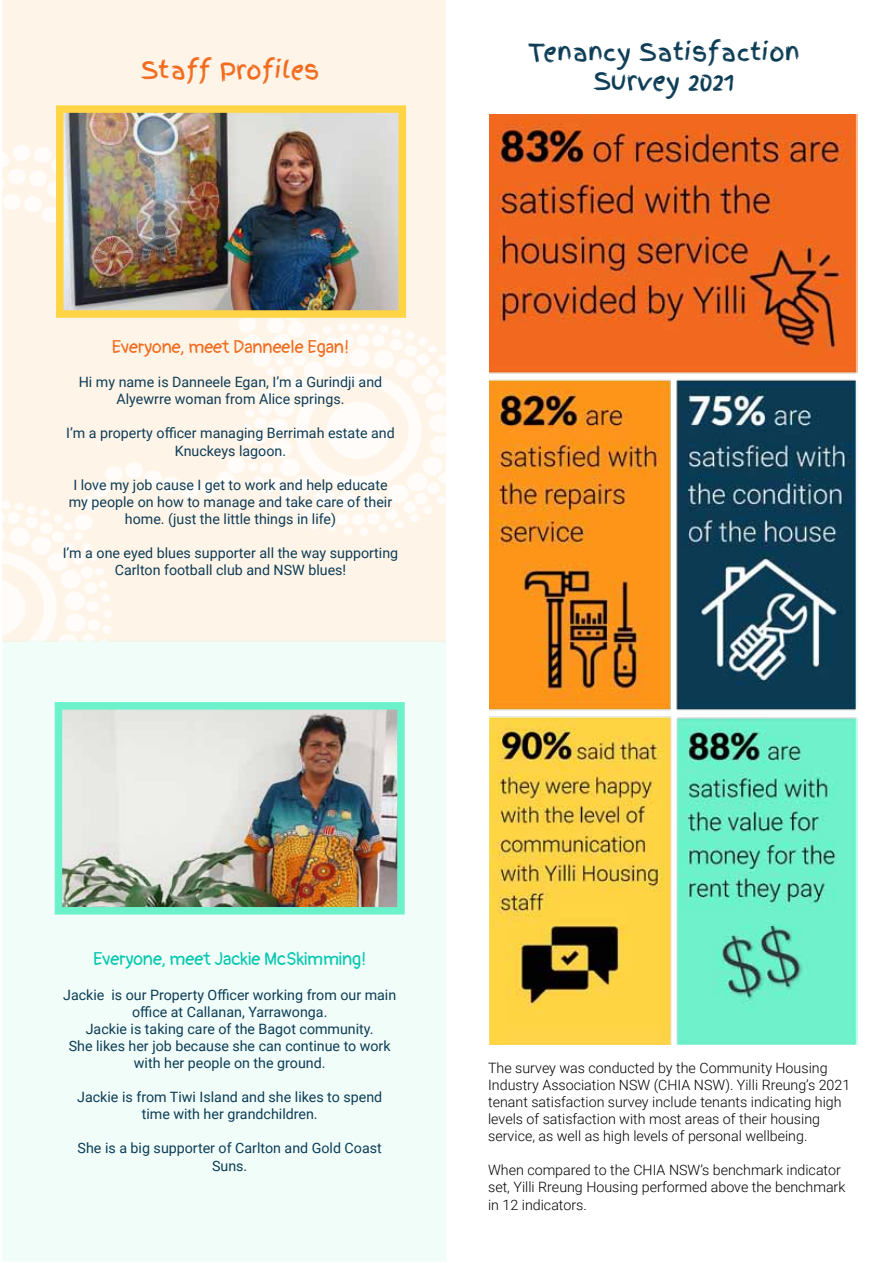
<style>
.page{position:relative;width:893px;height:1263px;background:#fff}
.page>*{position:absolute;margin:0;border:0;box-sizing:border-box;transform-origin:0 0}
.t1{font:24px/28.8px "Finger Paint";color:#0d3c55;text-align:center}
.t2{font:24px "Finger Paint";color:#f16c20}
.t3{font:18px "Pangolin";color:#07c7b0}
.t4{font:18px "Pangolin";color:#f16c20}
.t5{font:14.25px/17.1px "Roboto";color:#0d3c55;text-align:center}
.t6{font:300 14.25px/17.1px "Roboto";color:#000}
</style>
<div class="page">
<div style="left:2px;top:640px;width:445px;height:622px;background:#f0fdf9"></div>
<svg style="left:2px;top:0;width:445px;height:642px"></svg>
<img style="left:65px;top:114px;width:332px;height:195px">
<div style="left:56px;top:105px;width:350px;height:213px;border:8px solid #ffd545"></div>
<img style="left:64px;top:711px;width:332px;height:194px">
<div style="left:55px;top:702px;width:350px;height:212px;border:8px solid #6bf2ca"></div>
<img style="left:489px;top:114px;width:368px;height:930px">
<h1 class="t2" style="left:141px;top:53px;width:180px">Staff Profiles</h1>
<p class="t4" style="left:112px;top:330px;width:239px">Everyone, meet Danneele Egan!</p>
<p class="t5" style="left:79px;top:373px;width:305px">H i my name is Danneele Egan, I’m a Gurindji and<br>Alyewrre woman from Alice springs.</p>
<p class="t5" style="left:66px;top:424px;width:330px">I’m a property officer managing Berrimah estate and<br>Knuckeys lagoon.</p>
<p class="t5" style="left:69px;top:476px;width:325px">I love my job cause I get to work and help educate my people on how to manage and take care of their home. (just the little things in life)</p>
<p class="t5" style="left:63px;top:544px;width:337px">I’m a one eyed blues supporter all the way supporting<br>Carlton football club and NSW blues!</p>
<h1 class="t1" style="left:528px;top:38px;width:273px">Tenancy Satisfaction<br>Survey 2021</h1>
<p class="t3" style="left:93px;top:943px;width:275px">Everyone, meet Jackie McSkimming!</p>
<p class="t5" style="left:63px;top:985px;width:335px">Jackie is our Property Officer working from our main office at Callanan, Yarrawonga.<br>Jackie is taking care of the Bagot community.<br>She likes her job because she can continue to work with her people on the ground.</p>
<p class="t5" style="left:77px;top:1088px;width:307px">Jackie is from Tiwi Island and she likes to spend time with her grandchildren.</p>
<p class="t5" style="left:78px;top:1139px;width:306px">She is a big supporter of Carlton and Gold Coast<br>Suns.</p>
<p class="t6" style="left:488px;top:1058px;width:364px">The survey was conducted by the Community Housing Industry Association NSW (CHIA NSW). Yilli Rreung’s 2021 tenant satisfaction survey include tenants indicating high levels of satisfaction with most areas of their housing service, as well as high levels of personal wellbeing.</p>
<p class="t6" style="left:488px;top:1161px;width:359px">When compared to the CHIA NSW’s benchmark indicator set, Yilli Rreung Housing performed above the benchmark in 12 indicators.</p>
</div>
